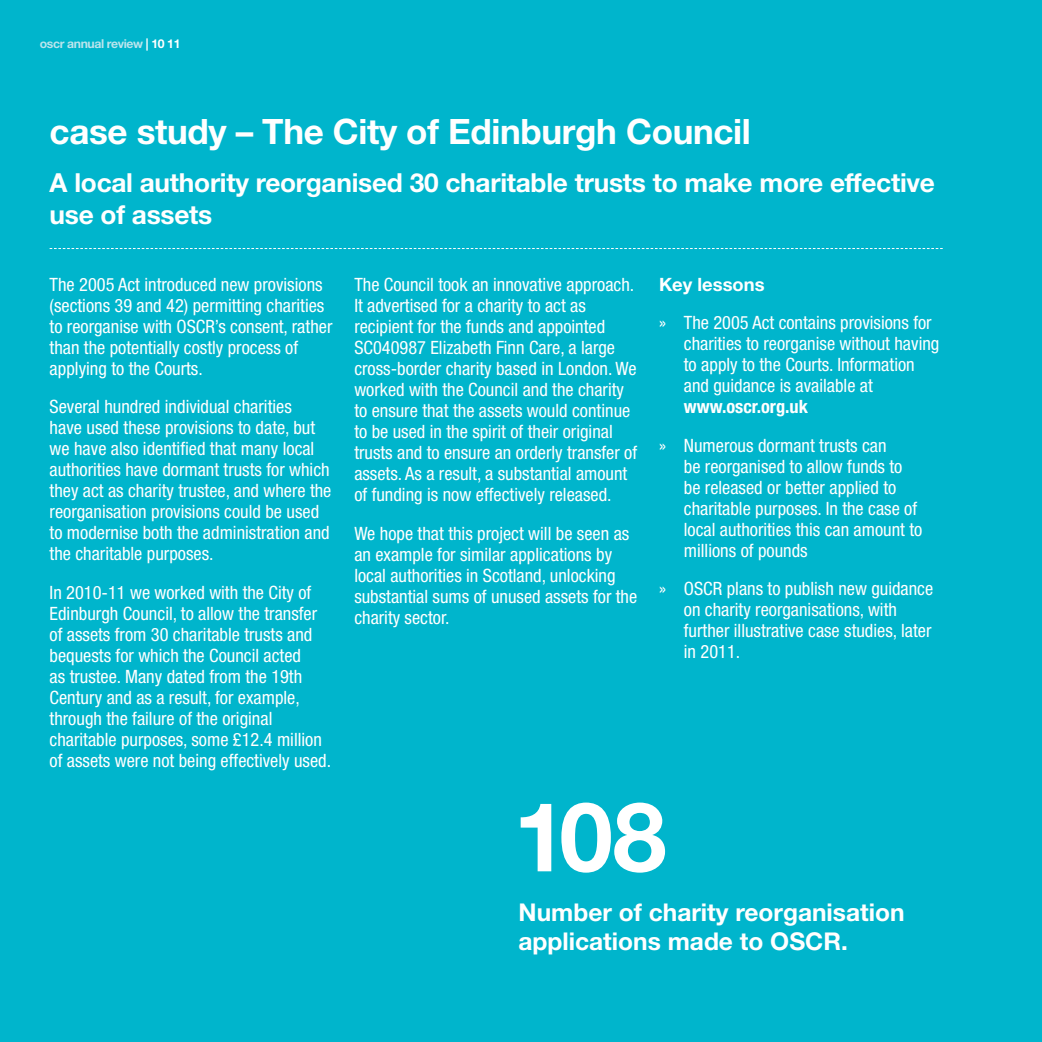
<style>
.page{position:relative;width:1042px;height:1042px;background:#00b5cc}
.page>*{position:absolute;margin:0;border:0;box-sizing:border-box;transform-origin:0 0}
.t1{font:700 96.25px "Helvetica Neue LT Std";color:#fff}
.t2{font:700 35px "Helvetica Neue LT Std";letter-spacing:-.01em;color:#fff}
.t3{font:700 26.25px/31.5px "Helvetica Neue LT Std";letter-spacing:-.01em;color:#fff}
.t4{font:700 24.5px/29.4px "Helvetica Neue LT Std";color:#fff}
.t5{font:condensed 18.38px/21px "Helvetica Neue LT Std";color:#fff}
.t6{font:700 condensed 18.38px "Helvetica Neue LT Std";color:#fff}
.t7{font:700 18.38px "Helvetica Neue LT Std";color:#fff}
.t8{font:700 12.25px "Helvetica Neue LT Std";letter-spacing:-.03em;color:#bbe4ec}
.s1{color:#fff}
</style>
<div class="page">
<svg style="left:50px;top:248px;width:893px;height:1px"></svg>
<p class="t8" style="left:40px;top:36px;width:142px">oscr annual review <span class="s1">| 10 11</span></p>
<h2 class="t2" style="left:50px;top:110px;width:703px">case study – The City of Edinburgh Council</h2>
<h3 class="t3" style="left:50px;top:167px;width:887px">A local authority reorganised 30 charitable trusts to make more effective use of assets</h3>
<p class="t5" style="left:50px;top:274px;width:284px">The 2005 Act introduced new provisions (sections 39 and 42) permitting charities to reorganise with OSCR’s consent, rather than the potentially costly process of applying to the Courts.</p>
<p class="t5" style="left:50px;top:396px;width:283px">Several hundred individual charities<br>have used these provisions to date, but we have also identified that many local authorities have dormant trusts for which they act as charity trustee, and where the reorganisation provisions could be used to modernise both the administration and the charitable purposes.</p>
<p class="t5" style="left:50px;top:582px;width:283px">In 2010-11 we worked with the City of Edinburgh Council, to allow the transfer of assets from 30 charitable trusts and bequests for which the Council acted<br>as trustee. Many dated from the 19th Century and as a result, for example, through the failure of the original charitable purposes, some £12.4 million of assets were not being effectively used.</p>
<p class="t5" style="left:354px;top:274px;width:284px">The Council took an innovative approach.<br>It advertised for a charity to act as recipient for the funds and appointed SC040987 Elizabeth Finn Care, a large cross-border charity based in London. We worked with the Council and the charity to ensure that the assets would continue to be used in the spirit of their original trusts and to ensure an orderly transfer of assets. As a result, a substantial amount of funding is now effectively released.</p>
<p class="t5" style="left:354px;top:522px;width:284px">We hope that this project will be seen as an example for similar applications by local authorities in Scotland, unlocking substantial sums of unused assets for the charity sector.</p>
<p class="t7" style="left:659px;top:273px;width:107px">Key lessons</p>
<p class="t5" style="left:684px;top:312px;width:257px;text-indent:-25px">» The 2005 Act contains provisions for charities to reorganise without having to apply to the Courts. Information and guidance is available at</p>
<p class="t6" style="left:684px;top:396px;width:126px">www.oscr.org.uk</p>
<p class="t5" style="left:684px;top:435px;width:240px;text-indent:-25px">» Numerous dormant trusts can<br>be reorganised to allow funds to be released or better applied to charitable purposes. In the case of local authorities this can amount to millions of pounds</p>
<p class="t5" style="left:684px;top:578px;width:251px;text-indent:-25px">» OSCR plans to publish new guidance on charity reorganisations, with further illustrative case studies, later in 2011.</p>
<h1 class="t1" style="left:513px;top:777px;width:154px">108</h1>
<h3 class="t4" style="left:518px;top:896px;width:388px">Number of charity reorganisation applications made to OSCR.</h3>
</div>
